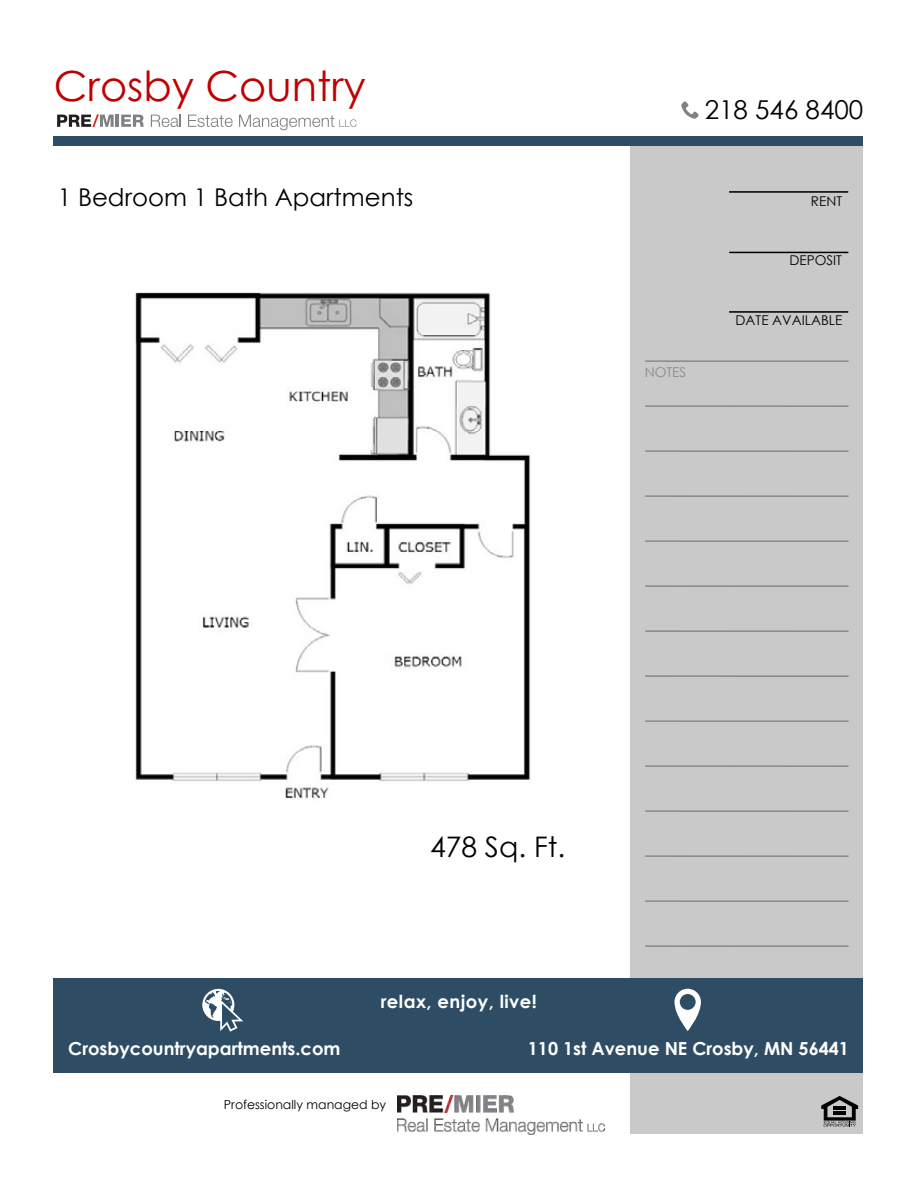
<style>
.page{position:relative;width:918px;height:1188px;background:#fff}
.page>*{position:absolute;margin:0;border:0;box-sizing:border-box;transform-origin:0 0}
.t1{font:41.55px "Century Gothic";color:#c00000}
.t2{font:28.35px "Century Gothic";color:#000}
.t3{font:25.95px "Century Gothic";color:#000}
.t4{font:24.45px "Century Gothic";color:#000}
.t5{font:700 18px "Century Gothic";color:#fff}
.t6{font:700 18px "Century Gothic";letter-spacing:.025em;color:#fff}
.t7{font:13.5px "Century Gothic";color:#000}
.t8{font:13.5px "Century Gothic";color:#898989}
.t9{font:12.45px "Century Gothic";color:#000}
</style>
<div class="page">
<div style="left:631px;top:144px;width:232px;height:990px;background:#c9c9c9"></div>
<div style="left:53px;top:978px;width:810px;height:94px;background:#2e4d64"></div>
<img style="left:398px;top:1096px;width:207px;height:39px">
<svg style="left:202px;top:989px;width:41px;height:43px"></svg>
<svg style="left:674px;top:989px;width:27px;height:42px"></svg>
<svg style="left:821px;top:1096px;width:37px;height:31px"></svg>
<hr style="left:645px;top:360px;width:204px;height:2px;background:#898989">
<hr style="left:645px;top:405px;width:204px;height:2px;background:#898989">
<hr style="left:645px;top:450px;width:204px;height:2px;background:#898989">
<hr style="left:645px;top:495px;width:204px;height:2px;background:#898989">
<hr style="left:645px;top:540px;width:204px;height:2px;background:#898989">
<hr style="left:645px;top:585px;width:204px;height:2px;background:#898989">
<hr style="left:645px;top:630px;width:204px;height:2px;background:#898989">
<hr style="left:645px;top:675px;width:204px;height:2px;background:#898989">
<hr style="left:645px;top:720px;width:204px;height:2px;background:#898989">
<hr style="left:645px;top:765px;width:204px;height:2px;background:#898989">
<hr style="left:645px;top:810px;width:204px;height:2px;background:#898989">
<hr style="left:645px;top:855px;width:204px;height:2px;background:#898989">
<hr style="left:645px;top:900px;width:204px;height:2px;background:#898989">
<hr style="left:645px;top:945px;width:204px;height:2px;background:#898989">
<hr style="left:729px;top:311px;width:119px;height:2px;background:#000">
<hr style="left:729px;top:252px;width:119px;height:1px;background:#000">
<hr style="left:729px;top:191px;width:119px;height:2px;background:#000">
<div style="left:53px;top:136px;width:810px;height:10px;background:#2e4d64"></div>
<svg style="left:681px;top:101px;width:18px;height:18px"></svg>
<img style="left:135px;top:292px;width:396px;height:507px">
<svg style="left:57px;top:114px;width:87px;height:13px"></svg>
<svg style="left:151px;top:115px;width:30px;height:12px"></svg>
<svg style="left:188px;top:115px;width:45px;height:12px"></svg>
<svg style="left:239px;top:115px;width:118px;height:15px"></svg>
<h1 class="t1" style="left:54px;top:57px;width:314px">Crosby Country</h1>
<h3 class="t4" style="left:58px;top:181px;width:357px">1 Bedroom 1 Bath Apartments</h3>
<h3 class="t3" style="left:705px;top:91px;width:160px">218 546 8400</h3>
<p class="t8" style="left:645px;top:363px;width:43px">NOTES</p>
<p class="t7" style="left:811px;top:192px;width:33px">RENT</p>
<p class="t7" style="left:790px;top:251px;width:54px">DEPOSIT</p>
<p class="t7" style="left:736px;top:311px;width:108px">DATE AVAILABLE</p>
<h2 class="t2" style="left:430px;top:827px;width:137px">478 Sq. Ft.</h2>
<p class="t6" style="left:381px;top:988px;width:158px">relax, enjoy, live!</p>
<p class="t5" style="left:68px;top:1035px;width:274px">Crosbycountryapartments.com</p>
<p class="t5" style="left:528px;top:1035px;width:323px">110 1st Avenue NE Crosby, MN 56441</p>
<p class="t9" style="left:224px;top:1096px;width:164px">Professionally managed by</p>
</div>
